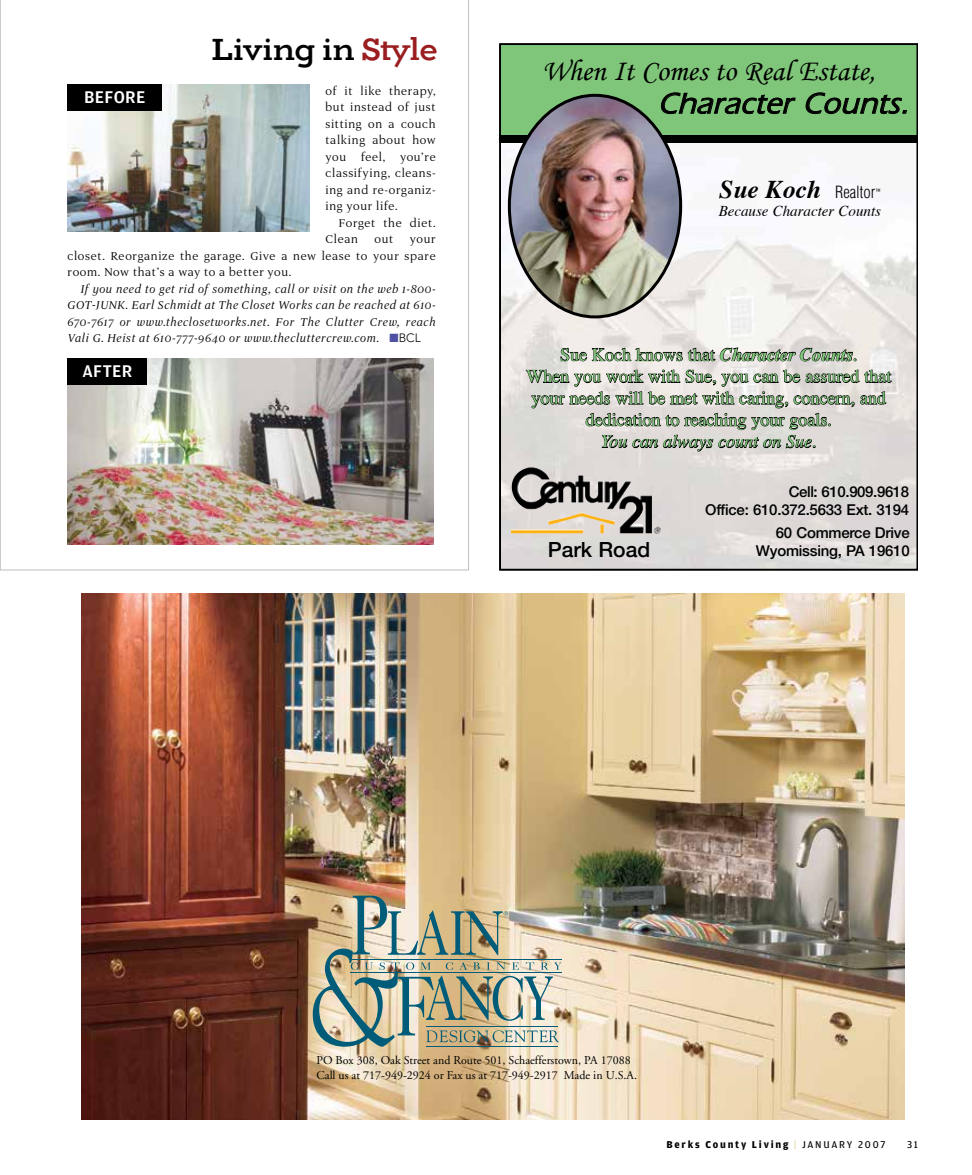
<style>
.page{position:relative;width:972px;height:1175px;background:#fff}
.page>*{position:absolute;margin:0;border:0;box-sizing:border-box;transform-origin:0 0}
.t1{font:30px "Monotype Corsiva";color:#000}
.t2{font:italic 500 30px "Itc Eras";color:#000}
.t3{font:30px "Quantico HTF Roman";letter-spacing:-.05em;color:#000}
.t4{font:italic 700 25.5px "Times";color:#000}
.t5{font:500 21px "Helvetica Neue";color:#000}
.t6{font:18px/21.8px "Times";color:#7fc67a;text-align:center}
.t7{font:italic 18px "Times";color:#7fc67a}
.t8{font:500 18px "Amplitude";letter-spacing:.02em;color:#fff}
.t9{font:500 15px/18px "Helvetica Neue";letter-spacing:-.015em;color:#000101;text-align:right}
.t10{font:italic 15px "Times";color:#000}
.t11{font:13.8px/16.5px "Luxury Text";letter-spacing:.05em;color:#000;text-align:justify}
.t12{font:italic 13.8px/16.5px "Luxury Text";letter-spacing:.045em;color:#000;text-align:justify}
.t13{font:12px/14.4px "Adobe Garamond";color:#000}
.t14{font:700 10.5px "Amplitude";letter-spacing:.17em;color:#000}
.t15{font:10.5px "Amplitude";letter-spacing:.17em;color:#000}
.t16{font:9px "Helvetica";color:#000}
.t17{font:300 condensed 7.05px "Helvetica";color:#000}
.s1{color:#9a1d20}
.s2{color:#4e4fa1}
.s3{font-family:"Avenir";font-weight:300;font-style:normal;font-size:12px}
.s4{font-family:"Helvetica";font-weight:300;font-style:normal;font-stretch:condensed;font-size:16.5px}
.s5{font-weight:700;font-style:italic}
.s6{font-style:italic}
.s7{color:#dfce94}
</style>
<div class="page">
<svg style="left:0;top:0;width:469px;height:570px"></svg>
<img style="left:81px;top:593px;width:823px;height:526px">
<hr style="left:351px;top:958px;width:211px;height:1px;background:#005c78">
<hr style="left:351px;top:972px;width:211px;height:1px;background:#005c78">
<img style="left:313px;top:895px;width:248px;height:151px">
<hr style="left:426px;top:1026px;width:131px;height:1px;background:#005c78">
<hr style="left:426px;top:1046px;width:131px;height:1px;background:#005c78">
<svg style="left:211px;top:37px;width:105px;height:32px"></svg>
<svg style="left:322px;top:36px;width:116px;height:34px"></svg>
<img style="left:68px;top:358px;width:365px;height:186px">
<img style="left:68px;top:85px;width:242px;height:146px">
<div style="left:68px;top:85px;width:94px;height:26px;background:#000"></div>
<div style="left:68px;top:358px;width:79px;height:27px;background:#000"></div>
<img style="left:503px;top:142px;width:412px;height:425px">
<div style="left:500px;top:44px;width:418px;height:94px;background:#7fc67a"></div>
<div style="left:500px;top:135px;width:418px;height:7px;background:#000101"></div>
<img style="left:511px;top:467px;width:150px;height:67px">
<img style="left:509px;top:95px;width:172px;height:222px">
<svg style="left:526px;top:347px;width:366px;height:132px;background:#bfbcb9"></svg>
<svg style="left:659px;top:92px;width:137px;height:22px"></svg>
<svg style="left:805px;top:92px;width:102px;height:22px"></svg>
<div style="left:500px;top:44px;width:418px;height:526px;border:2px solid #000"></div>
<h1 class="t3" style="left:211px;top:30px;width:229px">Living in <span class="s1">Style</span></h1>
<p class="t11" style="left:326px;top:82px;width:112px">of it like therapy, but instead of just sitting on a couch talking about how you feel, you’re classifying, cleans&shy;ing and re-organiz&shy;ing your life.</p>
<p class="t11" style="left:339px;top:214px;width:98px">Forget the diet.</p>
<p class="t11" style="left:326px;top:230px;width:112px">Clean out your</p>
<p class="t11" style="left:68px;top:247px;width:370px">closet. Reorganize the garage. Give a new lease to your spare</p>
<p class="t11" style="left:68px;top:263px;width:225px">room. Now that’s a way to a better you.</p>
<p class="t12" style="left:68px;top:280px;width:370px;text-indent:13px">If you need to get rid of something, call or visit on the web 1-800- GOT-JUNK. Earl Schmidt at The Closet Works can be reached at 610- 670-7617 or www.theclosetworks.net. For The Clutter Crew, reach Vali G. Heist at 610-777-9640 or www.thecluttercrew.com. <span class="s2">■</span><span class="s3">BCL</span></p>
<h3 class="t8" style="left:84px;top:87px;width:63px">BEFORE</h3>
<h3 class="t8" style="left:82px;top:361px;width:51px">AFTER</h3>
<h1 class="t1" style="left:542px;top:53px;width:335px">When It Comes to Real Estate,</h1>
<h1 class="t2" style="left:658px;top:87px;width:260px">Character Counts.</h1>
<h2 class="t4" style="left:719px;top:165px;width:158px">Sue Koch <span class="s4">Realtor</span></h2>
<p class="t17" style="left:876px;top:187px;width:7px">™</p>
<p class="t10" style="left:719px;top:197px;width:164px">Because Character Counts</p>
<h3 class="t6" style="left:526px;top:342px;width:366px">Sue Koch knows that <span class="s5">Character Counts</span><span class="s6">.<br></span>When you work with Sue, you can be assured that your needs will be met with caring, concern, and dedication to reaching your goals.</h3>
<h3 class="t7" style="left:601px;top:425px;width:217px">You can always count on Sue.</h3>
<p class="t9" style="left:705px;top:482px;width:206px">Cell: 610.909.9618<br>Office: 610.372.5633 Ext. 3194</p>
<p class="t9" style="left:756px;top:524px;width:155px">60 Commerce Drive<br>Wyomissing, PA 19610</p>
<h3 class="t5" style="left:548px;top:537px;width:104px">Park Road</h3>
<p class="t13" style="left:316px;top:1053px;width:322px">PO Box 308, Oak Street and Route 501, Schaefferstown, PA 17088<br>Call us at 717-949-2924 or Fax us at 717-949-2917 Made in U.S.A.</p>
<p class="t14" style="left:666px;top:1138px;width:124px">Berks County Living</p>
<p class="t15" style="left:794px;top:1138px;width:93px"><span class="s7">|</span> JANUARY 2007</p>
<p class="t15" style="left:907px;top:1138px;width:12px">31</p>
<p class="t16" style="left:775px;top:1140px;width:88px">7/22/04, 12:09:17 PM</p>
</div>
